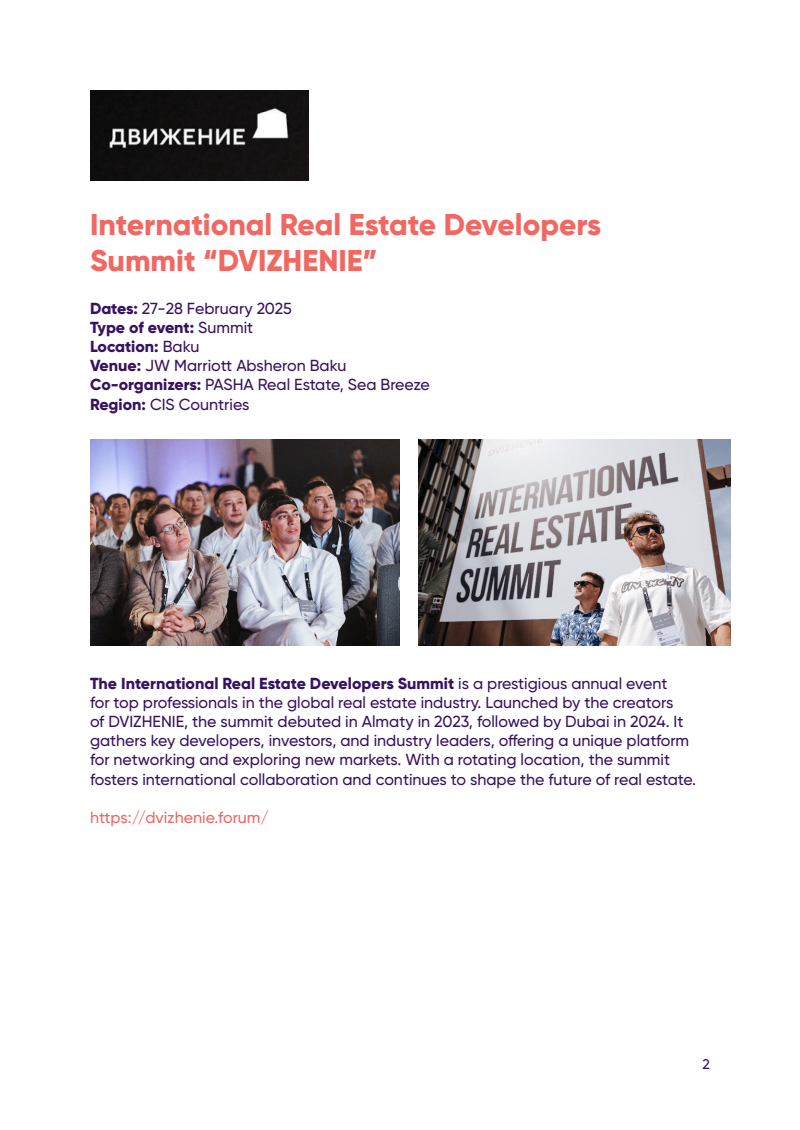
<style>
.page{position:relative;width:800px;height:1130px;background:#fff}
.page>*{position:absolute;margin:0;border:0;box-sizing:border-box;transform-origin:0 0}
.t1{font:800 30px/36px "Gilroy";color:#f16762}
.t2{font:500 16px/19.2px "Gilroy";color:#371260}
.t3{font:500 16px "Gilroy";color:#f16762}
.t4{font:500 14px "Gilroy";color:#371260}
.s1{font-weight:800}
</style>
<div class="page">
<img style="left:90px;top:90px;width:218px;height:91px">
<img style="left:90px;top:440px;width:310px;height:206px">
<img style="left:419px;top:440px;width:311px;height:206px">
<h1 class="t1" style="left:90px;top:206px;width:513px">International Real Estate Developers<br>Summit “DVIZHENIE”</h1>
<p class="t2" style="left:90px;top:298px;width:341px"><span class="s1">Dates:</span> 27-28 February 2025<br><span class="s1">Type of event:</span> Summit<br><span class="s1">Location:</span> Baku<br><span class="s1">Venue:</span> JW Marriott Absheron Baku<br><span class="s1">Co-organizers:</span> PASHA Real Estate, Sea Breeze<br><span class="s1">Region:</span> CIS Countries</p>
<p class="t2" style="left:90px;top:673px;width:608px"><span class="s1">The International Real Estate Developers Summit</span> is a prestigious annual event<br>for top professionals in the global real estate industry. Launched by the creators<br>of DVIZHENIE, the summit debuted in Almaty in 2023, followed by Dubai in 2024. It gathers key developers, investors, and industry leaders, offering a unique platform for networking and exploring new markets. With a rotating location, the summit fosters international collaboration and continues to shape the future of real estate.</p>
<p class="t3" style="left:90px;top:808px;width:181px">https://dvizhenie.forum/</p>
<p class="t4" style="left:703px;top:1056px;width:9px">2</p>
</div>
